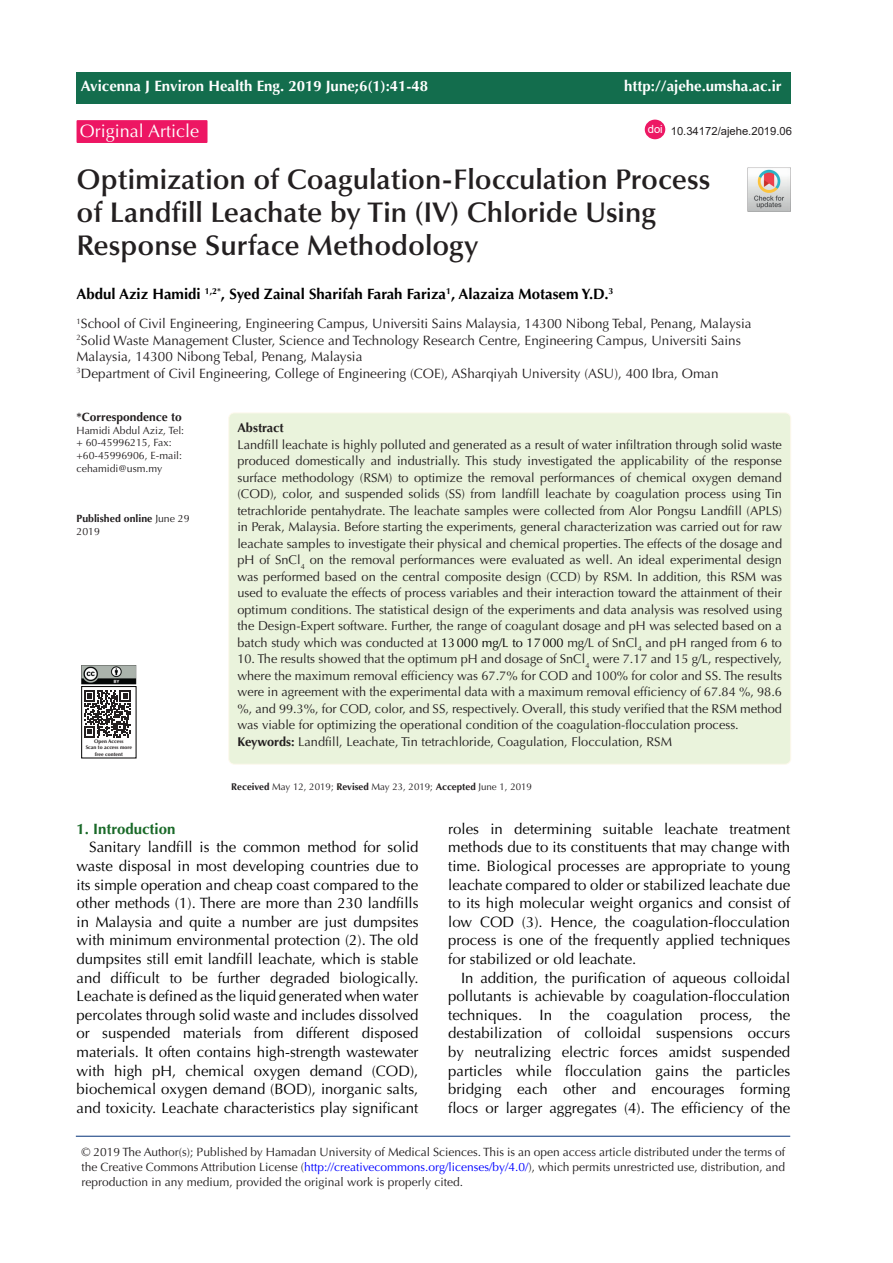
<style>
.page{position:relative;width:893px;height:1263px;background:#fff}
.page>*{position:absolute;margin:0;border:0;box-sizing:border-box;transform-origin:0 0}
.t1{font:600 28.5px/33px "Optima LT Std";color:#231f20}
.t2{font:18px "Optima LT Std";color:#fff}
.t3{font:15px/18.6px "Optima LT Std";color:#000;text-align:justify}
.t4{font:700 15px "Optima LT Std";color:#000}
.t5{font:700 15px "Optima LT Std";color:#fff}
.t6{font:700 15px "Optima LT Std";color:#196928}
.t7{font:13.5px/16.5px "Optima LT Std";color:#231f20}
.t8{font:12.75px/16.5px "Optima LT Std";color:#231f20;text-align:justify}
.Default{font:700 12.75px "Optima LT Std";color:#231f20}
.t9{font:12px/15px "Optima LT Std";color:#231f20;text-align:justify}
.t10{font:700 12px "Optima LT Std";color:#231f20}
.t11{font:11.25px "Arial";color:#231f20}
.t12{font:11.25px "Arial";color:#fff}
.t13{font:10.5px/12.6px "Optima LT Std";color:#231f20}
.t14{font:700 10.5px/12.6px "Optima LT Std";color:#231f20}
.t15{font:9.75px "Optima LT Std";color:#231f20}
.t16{font:700 5.25px "Optima LT Std";color:#231f20}
.s1{font-weight:400}
.s2{color:#000}
.s3{font-weight:700}
.s4{color:#00f}
</style>
<div class="page">
<hr style="left:76px;top:1136px;width:714px;height:1px;background:#053278">
<div style="left:76px;top:1140px;width:716px;height:77px;border:2px solid #fff;border-radius:4px"></div>
<div style="left:645px;top:120px;width:20px;height:19px;background:#ed1864;border-radius:50%"></div>
<div style="left:77px;top:72px;width:714px;height:32px;background:#136d4d"></div>
<div style="left:77px;top:120px;width:130px;height:23px;background:#ed1663"></div>
<div style="left:229px;top:413px;width:562px;height:351px;background:#eaf3dc;border-radius:6px"></div>
<svg style="left:84px;top:690px;width:47px;height:47px"></svg>
<img style="left:82px;top:665px;width:54px;height:20px">
<img style="left:748px;top:168px;width:43px;height:43px">
<p class="t5" style="left:81px;top:78px;width:349px">Avicenna J Environ Health Eng. 2019 June;6(1):41-48</p>
<p class="t5" style="left:624px;top:78px;width:159px">http://ajehe.umsha.ac.ir</p>
<p class="t2" style="left:80px;top:120px;width:121px">Original Article</p>
<p class="t12" style="left:648px;top:121px;width:17px">doi</p>
<p class="t11" style="left:671px;top:123px;width:123px">10.34172/ajehe.2019.06</p>
<p class="t1" style="left:77px;top:163px;width:635px">Optimization of Coagulation-Flocculation Process of Landfill Leachate by Tin (IV) Chloride Using<br>Response Surface Methodology</p>
<p class="t4" style="left:77px;top:285px;width:538px">Abdul Aziz Hamidi <sup>1,2*</sup>, Syed Zainal Sharifah Farah Fariza<sup>1</sup>, Alazaiza Motasem Y.D.<sup>3</sup></p>
<p class="t7" style="left:77px;top:316px;width:677px"><sup>1</sup>School of Civil Engineering, Engineering Campus, Universiti Sains Malaysia, 14300 Nibong Tebal, Penang, Malaysia</p>
<p class="t7" style="left:77px;top:332px;width:666px"><sup>2</sup>Solid Waste Management Cluster, Science and Technology Research Centre, Engineering Campus, Universiti Sains<br>Malaysia, 14300 Nibong Tebal, Penang, Malaysia</p>
<p class="t7" style="left:77px;top:365px;width:643px"><sup>3</sup>Department of Civil Engineering, College of Engineering (COE), ASharqiyah University (ASU), 400 Ibra, Oman</p>
<p class="t10" style="left:77px;top:410px;width:107px">*Correspondence to</p>
<p class="t13" style="left:77px;top:424px;width:109px">Hamidi Abdul Aziz, Tel: + 60-45996215, Fax: +60-45996906, E-mail: cehamidi@usm.my</p>
<p class="t14" style="left:77px;top:512px;width:115px">Published online <span class="s1">June 29<br>2019</span></p>
<p class="t16" style="left:94px;top:738px;width:31px">Open Access</p>
<p class="t16" style="left:86px;top:744px;width:48px">Scan to access more</p>
<p class="t16" style="left:95px;top:751px;width:29px">free content</p>
<p class="Default" style="left:237px;top:421px;width:48px">Abstract</p>
<p class="t8" style="left:237px;top:436px;width:546px">Landfill leachate is highly polluted and generated as a result of water infiltration through solid waste produced domestically and industrially. This study investigated the applicability of the response surface methodology (RSM) to optimize the removal performances of chemical oxygen demand (COD), color, and suspended solids (SS) from landfill leachate by coagulation process using Tin tetrachloride pentahydrate. The leachate samples were collected from Alor Pongsu Landfill (APLS) in Perak, Malaysia. Before starting the experiments, general characterization was carried out for raw leachate samples to investigate their physical and chemical properties. The effects of the dosage and pH of SnCl<sub>4</sub> on the removal performances were evaluated as well. An ideal experimental design was performed based on the central composite design (CCD) by RSM. In addition, this RSM was used to evaluate the effects of process variables and their interaction toward the attainment of their optimum conditions. The statistical design of the experiments and data analysis was resolved using the Design-Expert software. Further, the range of coagulant dosage and pH was selected based on a batch study which was conducted at <span class="s2">13000 mg/L to 17000</span> mg/L of SnCl<sub>4</sub> and pH ranged from 6 to</p>
<p class="t8" style="left:237px;top:651px;width:546px">10. The results showed that the optimum pH and dosage of SnCl<sub>4</sub> were 7.17 and 15 g/L, respectively, where the maximum removal efficiency was 67.7% for COD and 100% for color and SS. The results were in agreement with the experimental data with a maximum removal efficiency of 67.84 %, 98.6 %, and 99.3%, for COD, color, and SS, respectively. Overall, this study verified that the RSM method was viable for optimizing the operational condition of the coagulation-flocculation process.</p>
<p class="t8" style="left:237px;top:733px;width:436px"><span class="s3">Keywords:</span> Landfill, Leachate, Tin tetrachloride, Coagulation, Flocculation, RSM</p>
<p class="t15" style="left:231px;top:781px;width:302px"><span class="s3">Received</span> May 12, 2019; <span class="s3">Revised</span> May 23, 2019; <span class="s3">Accepted</span> June 1, 2019</p>
<p class="t6" style="left:77px;top:820px;width:100px">1. Introduction</p>
<p class="t3" style="left:77px;top:838px;width:343px;text-indent:13px">Sanitary landfill is the common method for solid waste disposal in most developing countries due to its simple operation and cheap coast compared to the other methods (1). There are more than 230 landfills in Malaysia and quite a number are just dumpsites with minimum environmental protection (2). The old dumpsites still emit landfill leachate, which is stable and difficult to be further degraded biologically.<br>Leachate is defined as the liquid generated when water percolates through solid waste and includes dissolved or suspended materials from different disposed materials. It often contains high-strength wastewater with high pH, chemical oxygen demand (COD), biochemical oxygen demand (BOD), inorganic salts, and toxicity. Leachate characteristics play significant</p>
<p class="t3" style="left:448px;top:820px;width:343px">roles in determining suitable leachate treatment methods due to its constituents that may change with time. Biological processes are appropriate to young leachate compared to older or stabilized leachate due to its high molecular weight organics and consist of low COD (3). Hence, the coagulation-flocculation process is one of the frequently applied techniques for stabilized or old leachate.</p>
<p class="t3" style="left:448px;top:968px;width:343px;text-indent:13px">In addition, the purification of aqueous colloidal pollutants is achievable by coagulation-flocculation techniques. In the coagulation process, the destabilization of colloidal suspensions occurs by neutralizing electric forces amidst suspended particles while flocculation gains the particles bridging each other and encourages forming flocs or larger aggregates (4). The efficiency of the</p>
<p class="t9" style="left:82px;top:1145px;width:705px">© 2019 The Author(s); Published by Hamadan University of Medical Sciences. This is an open access article distributed under the terms of the Creative Commons Attribution License (<span class="s4">http://creativecommons.org/licenses/by/4.0/</span>), which permits unrestricted use, distribution, and reproduction in any medium, provided the original work is properly cited.</p>
</div>
